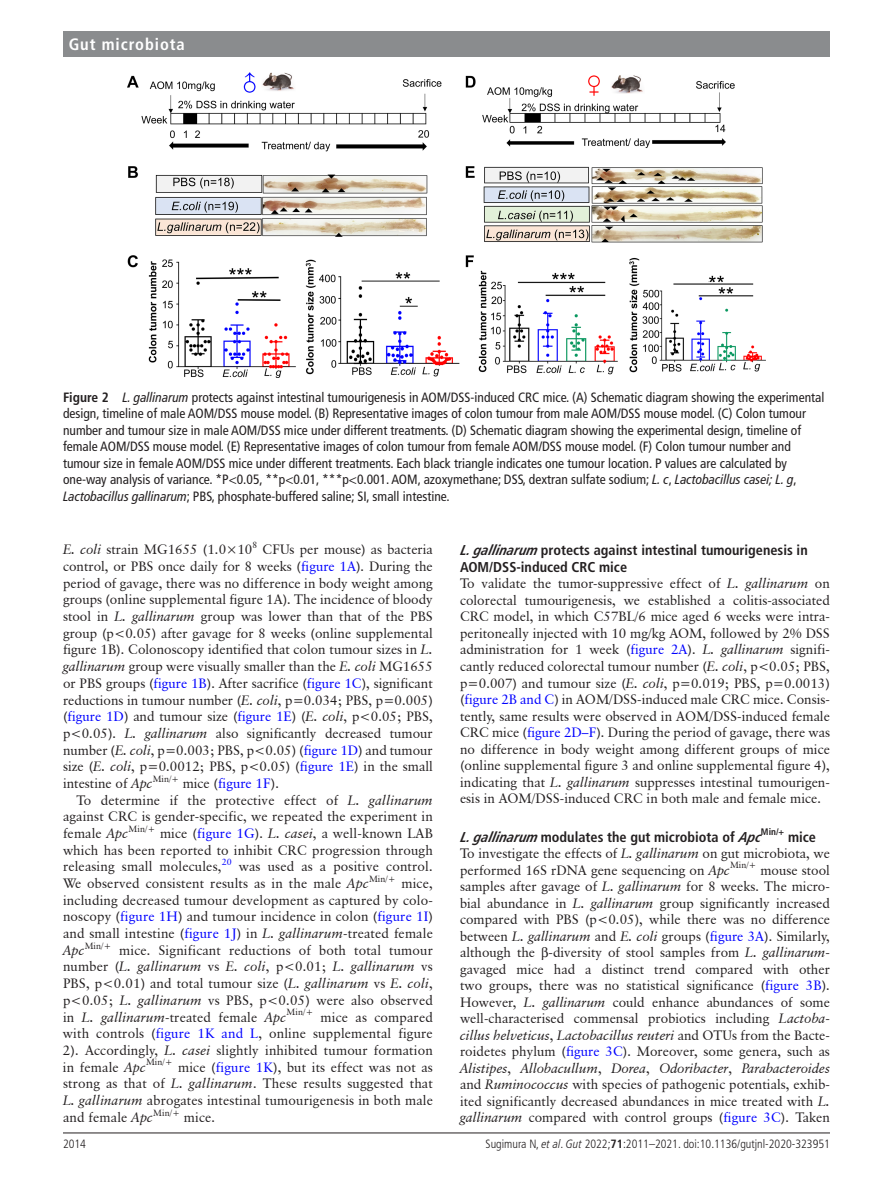
<style>
.page{position:relative;width:893px;height:1191px;background:#fff}
.page>*{position:absolute;margin:0;border:0;box-sizing:border-box;transform-origin:0 0}
.t1{font:700 condensed 16.5px "Frutiger LT Pro";letter-spacing:.055em;color:#fff}
.t2{font:700 condensed 14.25px/17.2px "Frutiger LT Pro";color:#231f20}
.t3{font:13.5px/16.6px "Classical Garamond BT";letter-spacing:.01em;color:#231f20;text-align:justify}
.t4{font:condensed 13.5px/16.5px "Frutiger LT Pro";color:#231f20}
.t5{font:300 condensed 12px "Frutiger LT Pro";color:#231f20}
.t6{font:700 condensed 9.45px "Frutiger LT Pro";color:#231f20}
.t7{font:9px "Classical Garamond BT";letter-spacing:.01em;color:#231f20}
.t8{font:9px "Classical Garamond BT";color:#00f}
.s1{font-weight:700}
.s2{font-style:italic}
.s3{color:#00f}
</style>
<div class="page">
<hr style="left:63px;top:1132px;width:767px;height:1px;background:#231f20">
<div style="left:63px;top:31px;width:767px;height:25px;background:#8a8c8e"></div>
<img style="left:128px;top:72px;width:637px;height:306px">
<p class="t1" style="left:69px;top:34px;width:118px">Gut microbiota</p>
<p class="t4" style="left:63px;top:389px;width:763px"><span class="s1">Figure 2</span> <span class="s2">L. gallinarum</span> protects against intestinal tumourigenesis in AOM/DSS-induced CRC mice. (A) Schematic diagram showing the experimental design, timeline of male AOM/DSS mouse model. (B) Representative images of colon tumour from male AOM/DSS mouse model. (C) Colon tumour number and tumour size in male AOM/DSS mice under different treatments. (D) Schematic diagram showing the experimental design, timeline of female AOM/DSS mouse model. (E) Representative images of colon tumour from female AOM/DSS mouse model. (F) Colon tumour number and tumour size in female AOM/DSS mice under different treatments. Each black triangle indicates one tumour location. P values are calculated by one-way analysis of variance. *P&lt;0.05, **p&lt;0.01, ***p&lt;0.001. AOM, azoxymethane; DSS, dextran sulfate sodium; <span class="s2">L. c</span>, <span class="s2">Lactobacillus casei; L. g</span>, <span class="s2">Lactobacillus gallinarum</span>; PBS, phosphate-buffered saline; SI, small intestine.</p>
<p class="t3" style="left:63px;top:541px;width:191px"><span class="s2">E. coli</span> strain MG1655 (1.0×10</p>
<p class="t7" style="left:252px;top:539px;width:6px">8</p>
<p class="t3" style="left:63px;top:541px;width:371px;text-indent:200px">CFUs per mouse) as bacteria control, or PBS once daily for 8 weeks (<span class="s3">figure 1A</span>). During the period of gavage, there was no difference in body weight among groups (online supplemental figure 1A). The incidence of bloody stool in <span class="s2">L. gallinarum</span> group was lower than that of the PBS group (p&lt;0.05) after gavage for 8 weeks (online supplemental figure 1B). Colonoscopy identified that colon tumour sizes in <span class="s2">L. gallinarum</span> group were visually smaller than the <span class="s2">E. coli</span> MG1655 or PBS groups (<span class="s3">figure 1B</span>). After sacrifice (<span class="s3">figure 1C</span>), significant reductions in tumour number (<span class="s2">E. coli</span>, p=0.034; PBS, p=0.005) (<span class="s3">figure 1D</span>) and tumour size (<span class="s3">figure 1E</span>) (<span class="s2">E. coli</span>, p&lt;0.05; PBS, p&lt;0.05). <span class="s2">L. gallinarum</span> also significantly decreased tumour number (<span class="s2">E. coli</span>, p=0.003; PBS, p&lt;0.05) (<span class="s3">figure 1D</span>) and tumour size (<span class="s2">E. coli</span>, p=0.0012; PBS, p&lt;0.05) (<span class="s3">figure 1E</span>) in the small intestine of <span class="s2">Apc</span><sup>Min/+</sup> mice (<span class="s3">figure 1F</span>).</p>
<p class="t3" style="left:63px;top:791px;width:371px;text-indent:14px">To determine if the protective effect of <span class="s2">L. gallinarum </span>against CRC is gender-specific, we repeated the experiment in female <span class="s2">Apc</span></p>
<p class="t7" style="left:129px;top:823px;width:28px">Min/+</p>
<p class="t3" style="left:63px;top:824px;width:371px;text-indent:97px">mice (<span class="s3">figure 1G</span>). <span class="s2">L. casei</span>, a well-known LAB which has been reported to inhibit CRC progression through releasing small molecules,</p>
<p class="t8" style="left:222px;top:856px;width:12px">20</p>
<p class="t3" style="left:63px;top:858px;width:371px;text-indent:176px">was used as a positive control.<br>We observed consistent results as in the male <span class="s2">Apc</span></p>
<p class="t7" style="left:369px;top:873px;width:28px">Min/+</p>
<p class="t3" style="left:63px;top:874px;width:371px;text-indent:338px">mice, including decreased tumour development as captured by colo&shy;noscopy (<span class="s3">figure 1H</span>) and tumour incidence in colon (<span class="s3">figure 1I</span>) and small intestine (<span class="s3">figure 1J</span>) in <span class="s2">L. gallinarum</span>-treated female <span class="s2">Apc</span><sup>Min/+</sup> mice. Significant reductions of both total tumour number (<span class="s2">L. gallinarum</span> vs <span class="s2">E. coli</span>, p&lt;0.01; <span class="s2">L. gallinarum</span> vs PBS, p&lt;0.01) and total tumour size (<span class="s2">L. gallinarum</span> vs <span class="s2">E. coli</span>, p&lt;0.05; <span class="s2">L. gallinarum</span> vs PBS, p&lt;0.05) were also observed in <span class="s2">L. gallinarum</span>-treated female <span class="s2">Apc</span><sup>Min/+</sup> mice as compared with controls (<span class="s3">figure 1K and L</span>, online supplemental figure 2). Accordingly, <span class="s2">L. casei</span> slightly inhibited tumour formation in female <span class="s2">Apc</span><sup>Min/+</sup> mice (<span class="s3">figure 1K</span>), but its effect was not as strong as that of <span class="s2">L. gallinarum</span>. These results suggested that <span class="s2">L. gallinarum</span> abrogates intestinal tumourigenesis in both male and female <span class="s2">Apc</span></p>
<p class="t7" style="left:153px;top:1106px;width:28px">Min/+</p>
<p class="t3" style="left:184px;top:1108px;width:33px">mice.</p>
<p class="t2" style="left:460px;top:541px;width:349px"><span class="s2">L.gallinarum</span> protects against intestinal tumourigenesis in<br>AOM/DSS-induced CRC mice</p>
<p class="t3" style="left:460px;top:575px;width:371px">To validate the tumor-suppressive effect of <span class="s2">L. gallinarum</span> on colorectal tumourigenesis, we established a colitis-associated CRC model, in which C57BL/6 mice aged 6 weeks were intra&shy;peritoneally injected with 10 mg/kg AOM, followed by 2% DSS administration for 1 week (<span class="s3">figure 2A</span>). <span class="s2">L. gallinarum</span> signifi&shy;cantly reduced colorectal tumour number (<span class="s2">E. coli</span>, p&lt;0.05; PBS, p=0.007) and tumour size (<span class="s2">E. coli</span>, p=0.019; PBS, p=0.0013) (<span class="s3">figure 2B and C</span>) in AOM/DSS-induced male CRC mice. Consis&shy;tently, same results were observed in AOM/DSS-induced female CRC mice (<span class="s3">figure 2D–F</span>). During the period of gavage, there was no difference in body weight among different groups of mice (online supplemental figure 3 and online supplemental figure 4), indicating that <span class="s2">L. gallinarum</span> suppresses intestinal tumourigen&shy;esis in AOM/DSS-induced CRC in both male and female mice.</p>
<p class="t2" style="left:460px;top:828px;width:305px"><span class="s2">L.gallinarum</span> modulates the gut microbiota of <span class="s2">Apc</span></p>
<p class="t6" style="left:761px;top:826px;width:25px">Min/+</p>
<p class="t2" style="left:788px;top:828px;width:29px">mice</p>
<p class="t3" style="left:460px;top:845px;width:371px">To investigate the effects of <span class="s2">L. gallinarum</span> on gut microbiota, we performed 16S rDNA gene sequencing on <span class="s2">Apc</span><sup>Min/+</sup> mouse stool samples after gavage of <span class="s2">L. gallinarum</span> for 8 weeks. The micro&shy;bial abundance in <span class="s2">L. gallinarum</span> group significantly increased compared with PBS (p&lt;0.05), while there was no difference between <span class="s2">L. gallinarum</span> and <span class="s2">E. coli</span> groups (<span class="s3">figure 3A</span>). Similarly, although the -diversity of stool samples from <span class="s2">L. gallinarum&shy;</span>gavaged mice had a distinct trend compared with other two groups, there was no statistical significance (<span class="s3">figure 3B</span>).<br>However, <span class="s2">L. gallinarum</span> could enhance abundances of some well-characterised commensal probiotics including <span class="s2">Lactoba&shy;cillus helveticus</span>, <span class="s2">Lactobacillus reuteri</span> and OTUs from the Bacte&shy;roidetes phylum (<span class="s3">figure 3C</span>). Moreover, some genera, such as <span class="s2">Alistipes</span>, <span class="s2">Allobacullum</span>, <span class="s2">Dorea</span>, <span class="s2">Odoribacter</span>, <span class="s2">Parabacteroides </span>and <span class="s2">Ruminococcus</span> with species of pathogenic potentials, exhib&shy;ited significantly decreased abundances in mice treated with <span class="s2">L. gallinarum</span> compared with control groups (<span class="s3">figure 3C</span>). Taken</p>
<p class="t5" style="left:63px;top:1136px;width:25px">2014</p>
<p class="t5" style="left:486px;top:1136px;width:346px">Sugimura N, <span class="s2">et al</span>. <span class="s2">Gut</span> 2022;<span class="s1">71</span>:2011–2021. doi:10.1136/gutjnl-2020-323951</p>
</div>
